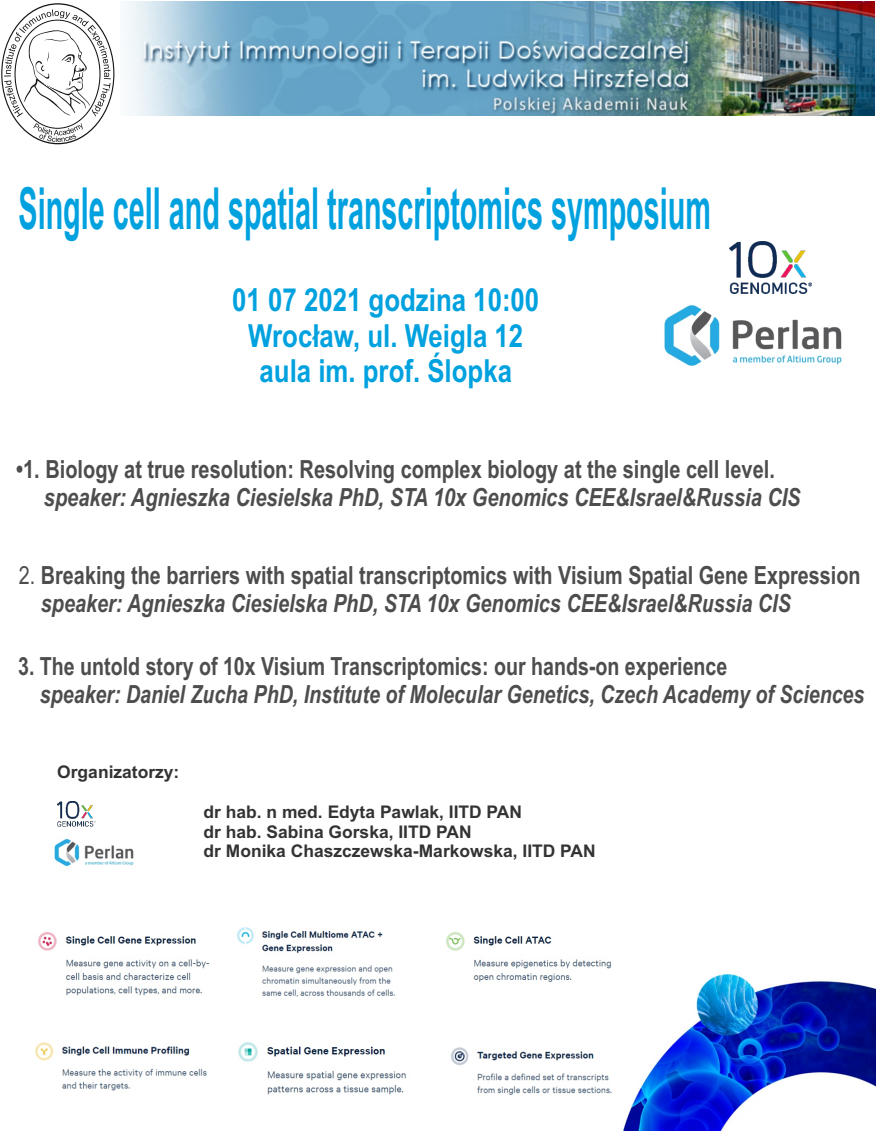
<style>
.page{position:relative;width:877px;height:1132px;background:#fff}
.page>*{position:absolute;margin:0;border:0;box-sizing:border-box;transform-origin:0 0}
.t1{font:700 58px "Arial";color:#00a1df;scale:.5 1}
.t2{font:700 31.75px/35.5px "Arial";color:#00a1df;text-align:center;scale:.81 1}
.t3{font:700 25px/27.9px "Arial";color:#4d4d4d;scale:.79 1}
.t4{font:italic 700 25px "Arial";color:#4d4d4d;scale:.78 1}
.t5{font:700 25px "Arial";color:#4d4d4d;scale:.8 1}
.t6{font:italic 700 25px "Arial";color:#4d4d4d;scale:.8 1}
.t7{font:700 25px "Arial";color:#4d4d4d;scale:.78 1}
.t8{font:700 17.38px/19.5px "Arial";color:#333}
.s1{font-weight:400}
.s2{font-style:italic}
</style>
<div class="page">
<img style="left:729px;top:241px;width:81px;height:53px">
<svg style="left:1px;top:3px;width:113px;height:141px"></svg>
<img style="left:124px;top:1px;width:750px;height:114px">
<img style="left:664px;top:305px;width:178px;height:61px">
<img style="left:623px;top:973px;width:252px;height:157px">
<img style="left:38px;top:932px;width:172px;height:64px">
<img style="left:237px;top:927px;width:158px;height:70px">
<img style="left:446px;top:932px;width:166px;height:50px">
<img style="left:451px;top:1047px;width:161px;height:48px">
<img style="left:35px;top:1042px;width:172px;height:49px">
<img style="left:238px;top:1042px;width:168px;height:53px">
<img style="left:57px;top:801px;width:39px;height:25px">
<img style="left:54px;top:838px;width:80px;height:29px">
<h1 class="t1" style="left:19px;top:187px;width:1385px">Single cell and spatial transcriptomics symposium</h1>
<p class="t2" style="left:232px;top:285px;width:380px">01 07 2021 godzina 10:00<br>Wrocław, ul. Weigla 12 aula im. prof. Ślopka</p>
<p class="t5" style="left:16px;top:459px;width:949px">• 1. Biology at true resolution: Resolving complex biology at the single cell level.</p>
<p class="t6" style="left:44px;top:487px;width:947px">speaker: Agnieszka Ciesielska PhD, STA 10x Genomics CEE&amp;Israel&amp;Russia CIS</p>
<p class="t3" style="left:41px;top:563px;width:1038px;text-indent:-22px"><span class="s1">2.</span> Breaking the barriers with spatial transcriptomics with Visium Spatial Gene Expression <span class="s2">speaker: Agnieszka Ciesielska PhD, STA 10x Genomics CEE&amp;Israel&amp;Russia CIS</span></p>
<p class="t7" style="left:18px;top:656px;width:910px">3. The untold story of 10x Visium Transcriptomics: our hands-on experience</p>
<p class="t4" style="left:40px;top:684px;width:1058px">speaker: Daniel Zucha PhD, Institute of Molecular Genetics, Czech Academy of Sciences</p>
<p class="t8" style="left:57px;top:763px;width:124px">Organizatorzy:</p>
<p class="t8" style="left:203px;top:804px;width:393px">dr hab. n med. Edyta Pawlak, IITD PAN<br>dr hab. Sabina Gorska, IITD PAN<br>dr Monika Chaszczewska-Markowska, IITD PAN</p>
</div>
